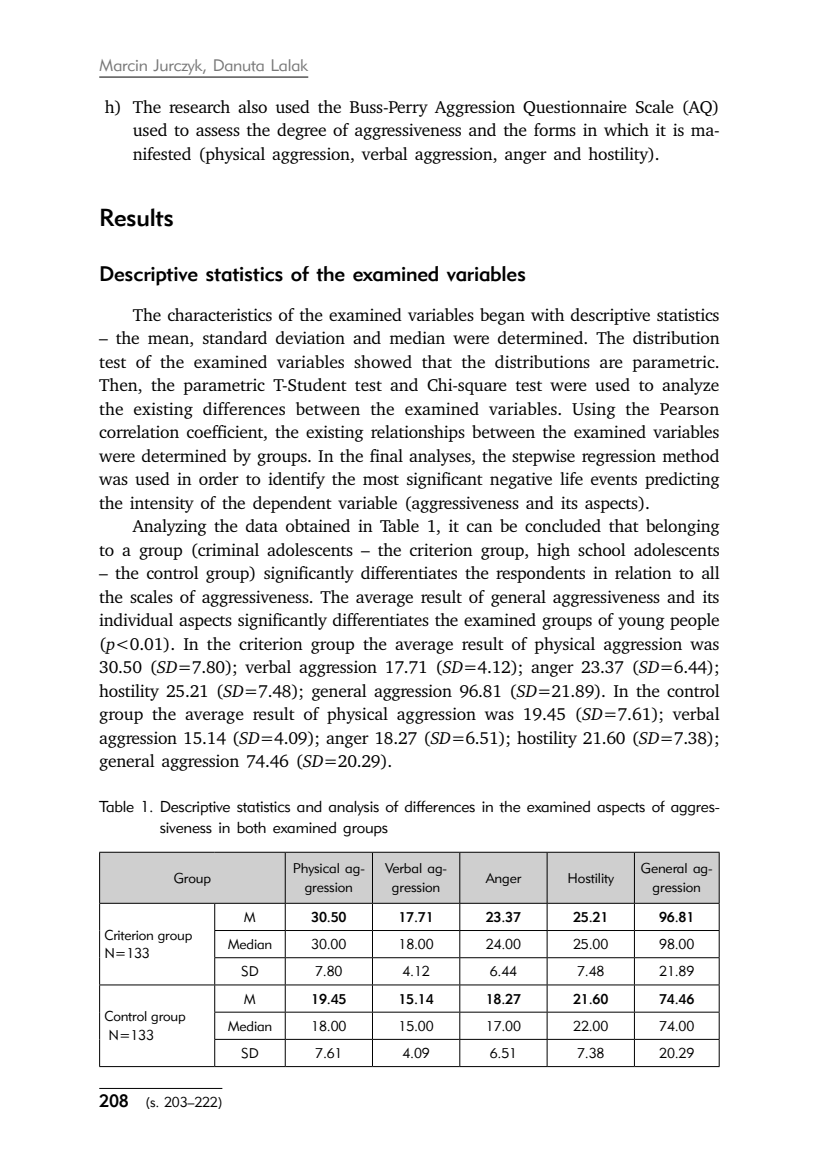
<style>
.page{position:relative;width:819px;height:1166px;background:#fff}
.page>*{position:absolute;margin:0;border:0;box-sizing:border-box;transform-origin:0 0}
.t1{font:24.5px "Geometric 415 Md EU";letter-spacing:-.015em;color:#000}
.t2{font:21px "Geometric 415 Md EU";letter-spacing:-.015em;color:#000}
.t3{font:17.5px/23.4px "Charter ITCPL";letter-spacing:-.015em;color:#000;text-align:justify}
.t4{font:16.62px "Geometric 415 Lt EU";letter-spacing:-.015em;color:#787878}
.t5{font:15.75px/21.2px "Geometric 415 Lt EU";letter-spacing:-.015em;color:#000}
.t6{font:14px/18.6px "Geometric 415 Lt EU";letter-spacing:-.015em;color:#000;text-align:center}
.t7{font:14px "Geometric 415 Md EU";letter-spacing:-.015em;color:#000}
.s1{font-style:italic}
.s2{font-family:"Geometric 415 Md EU";font-size:17.5px}
</style>
<div class="page">
<hr style="left:99px;top:77px;width:209px;height:1px;background:#000">
<hr style="left:99px;top:1088px;width:123px;height:1px;background:#000">
<hr style="left:99px;top:1066px;width:116px;height:1px;background:#000">
<hr style="left:215px;top:1066px;width:70px;height:1px;background:#000">
<hr style="left:285px;top:1066px;width:87px;height:1px;background:#000">
<hr style="left:372px;top:1066px;width:88px;height:1px;background:#000">
<hr style="left:460px;top:1066px;width:87px;height:1px;background:#000">
<hr style="left:547px;top:1066px;width:87px;height:1px;background:#000">
<hr style="left:634px;top:1066px;width:85px;height:1px;background:#000">
<svg style="left:99px;top:853px;width:620px;height:213px"></svg>
<hr style="left:99px;top:852px;width:116px;height:1px;background:#000">
<hr style="left:99px;top:852px;width:1px;height:51px;background:#000">
<hr style="left:215px;top:852px;width:70px;height:1px;background:#000">
<hr style="left:285px;top:852px;width:87px;height:1px;background:#000">
<hr style="left:372px;top:852px;width:88px;height:1px;background:#000">
<hr style="left:460px;top:852px;width:87px;height:1px;background:#000">
<hr style="left:547px;top:852px;width:87px;height:1px;background:#000">
<hr style="left:634px;top:852px;width:85px;height:1px;background:#000">
<hr style="left:718px;top:852px;width:1px;height:51px;background:#000">
<hr style="left:99px;top:903px;width:116px;height:1px;background:#000">
<hr style="left:215px;top:903px;width:70px;height:1px;background:#000">
<hr style="left:285px;top:903px;width:87px;height:1px;background:#000">
<hr style="left:372px;top:903px;width:88px;height:1px;background:#000">
<hr style="left:460px;top:903px;width:87px;height:1px;background:#000">
<hr style="left:547px;top:903px;width:87px;height:1px;background:#000">
<hr style="left:634px;top:903px;width:85px;height:1px;background:#000">
<p class="t4" style="left:99px;top:55px;width:210px">Marcin Jurczyk, Danuta Lalak</p>
<p class="t3" style="left:133px;top:94px;width:588px;text-indent:-28px">h) The research also used the Buss-Perry Aggression Questionnaire Scale (AQ) used to assess the degree of aggressiveness and the forms in which it is ma&shy;nifested (physical aggression, verbal aggression, anger and hostility).</p>
<h1 class="t1" style="left:99px;top:203px;width:76px">Results</h1>
<p class="t2" style="left:99px;top:260px;width:428px">Descriptive statistics of the examined variables</p>
<p class="t3" style="left:133px;top:303px;width:588px">The characteristics of the examined variables began with descriptive statistics</p>
<p class="t3" style="left:99px;top:326px;width:622px">– the mean, standard deviation and median were determined. The distribution test of the examined variables showed that the distributions are parametric.<br>Then, the parametric T-Student test and Chi-square test were used to analyze the existing differences between the examined variables. Using the Pearson correlation coefficient, the existing relationships between the examined variables were determined by groups. In the final analyses, the stepwise regression method was used in order to identify the most significant negative life events predicting the intensity of the dependent variable (aggressiveness and its aspects).</p>
<p class="t3" style="left:99px;top:514px;width:622px;text-align:right">Analyzing the data obtained in Table 1, it can be concluded that belonging<br>to a group (criminal adolescents – the criterion group, high school adolescents</p>
<p class="t3" style="left:99px;top:561px;width:622px">– the control group) significantly differentiates the respondents in relation to all the scales of aggressiveness. The average result of general aggressiveness and its individual aspects significantly differentiates the examined groups of young people (<span class="s1">p</span>&lt;0.01). In the criterion group the average result of physical aggression was 30.50 (<span class="s1">SD</span>=7.80); verbal aggression 17.71 (<span class="s1">SD</span>=4.12); anger 23.37 (<span class="s1">SD</span>=6.44); hostility 25.21 (<span class="s1">SD</span>=7.48); general aggression 96.81 (<span class="s1">SD</span>=21.89). In the control group the average result of physical aggression was 19.45 (<span class="s1">SD</span>=7.61); verbal aggression 15.14 (<span class="s1">SD</span>=4.09); anger 18.27 (<span class="s1">SD</span>=6.51); hostility 21.60 (<span class="s1">SD</span>=7.38); general aggression 74.46 (<span class="s1">SD</span>=20.29).</p>
<p class="t5" style="left:160px;top:796px;width:561px;text-indent:-60px">Table 1. Descriptive statistics and analysis of differences in the examined aspects of aggres&shy;siveness in both examined groups</p>
<p class="t6" style="left:174px;top:869px;width:39px">Group</p>
<p class="t6" style="left:293px;top:859px;width:74px">Physical ag&shy;gression</p>
<p class="t6" style="left:385px;top:859px;width:63px">Verbal ag&shy;gression</p>
<p class="t6" style="left:485px;top:869px;width:37px">Anger</p>
<p class="t6" style="left:567px;top:869px;width:48px">Hostility</p>
<p class="t6" style="left:641px;top:859px;width:73px">General ag&shy;gression</p>
<p class="t6" style="left:104px;top:926px;width:89px;text-align:left">Criterion group<br>N=133</p>
<p class="t6" style="left:244px;top:908px;width:14px">M</p>
<p class="t7" style="left:311px;top:908px;width:37px">30.50</p>
<p class="t7" style="left:398px;top:908px;width:37px">17.71</p>
<p class="t7" style="left:485px;top:908px;width:37px">23.37</p>
<p class="t7" style="left:573px;top:908px;width:37px">25.21</p>
<p class="t7" style="left:659px;top:908px;width:37px">96.81</p>
<p class="t6" style="left:228px;top:935px;width:46px">Median</p>
<p class="t6" style="left:311px;top:935px;width:37px">30.00</p>
<p class="t6" style="left:398px;top:935px;width:37px">18.00</p>
<p class="t6" style="left:486px;top:935px;width:37px">24.00</p>
<p class="t6" style="left:573px;top:935px;width:37px">25.00</p>
<p class="t6" style="left:659px;top:935px;width:37px">98.00</p>
<p class="t6" style="left:241px;top:962px;width:19px">SD</p>
<p class="t6" style="left:315px;top:962px;width:29px">7.80</p>
<p class="t6" style="left:402px;top:962px;width:29px">4.12</p>
<p class="t6" style="left:490px;top:962px;width:29px">6.44</p>
<p class="t6" style="left:577px;top:962px;width:29px">7.48</p>
<p class="t6" style="left:659px;top:962px;width:37px">21.89</p>
<p class="t6" style="left:104px;top:1007px;width:83px;text-align:left">Control group<br>N=133</p>
<p class="t6" style="left:244px;top:989px;width:14px">M</p>
<p class="t7" style="left:311px;top:990px;width:37px">19.45</p>
<p class="t7" style="left:398px;top:990px;width:37px">15.14</p>
<p class="t7" style="left:485px;top:990px;width:37px">18.27</p>
<p class="t7" style="left:573px;top:990px;width:37px">21.60</p>
<p class="t7" style="left:659px;top:990px;width:37px">74.46</p>
<p class="t6" style="left:228px;top:1017px;width:46px">Median</p>
<p class="t6" style="left:311px;top:1017px;width:37px">18.00</p>
<p class="t6" style="left:398px;top:1017px;width:37px">15.00</p>
<p class="t6" style="left:486px;top:1017px;width:37px">17.00</p>
<p class="t6" style="left:573px;top:1017px;width:37px">22.00</p>
<p class="t6" style="left:659px;top:1017px;width:37px">74.00</p>
<p class="t6" style="left:241px;top:1044px;width:19px">SD</p>
<p class="t6" style="left:315px;top:1044px;width:29px">7.61</p>
<p class="t6" style="left:402px;top:1044px;width:29px">4.09</p>
<p class="t6" style="left:490px;top:1044px;width:29px">6.51</p>
<p class="t6" style="left:577px;top:1044px;width:29px">7.38</p>
<p class="t6" style="left:659px;top:1044px;width:37px">20.29</p>
<p class="t6" style="left:99px;top:1093px;width:124px"><span class="s2">208</span> (s. 203–222)</p>
</div>
